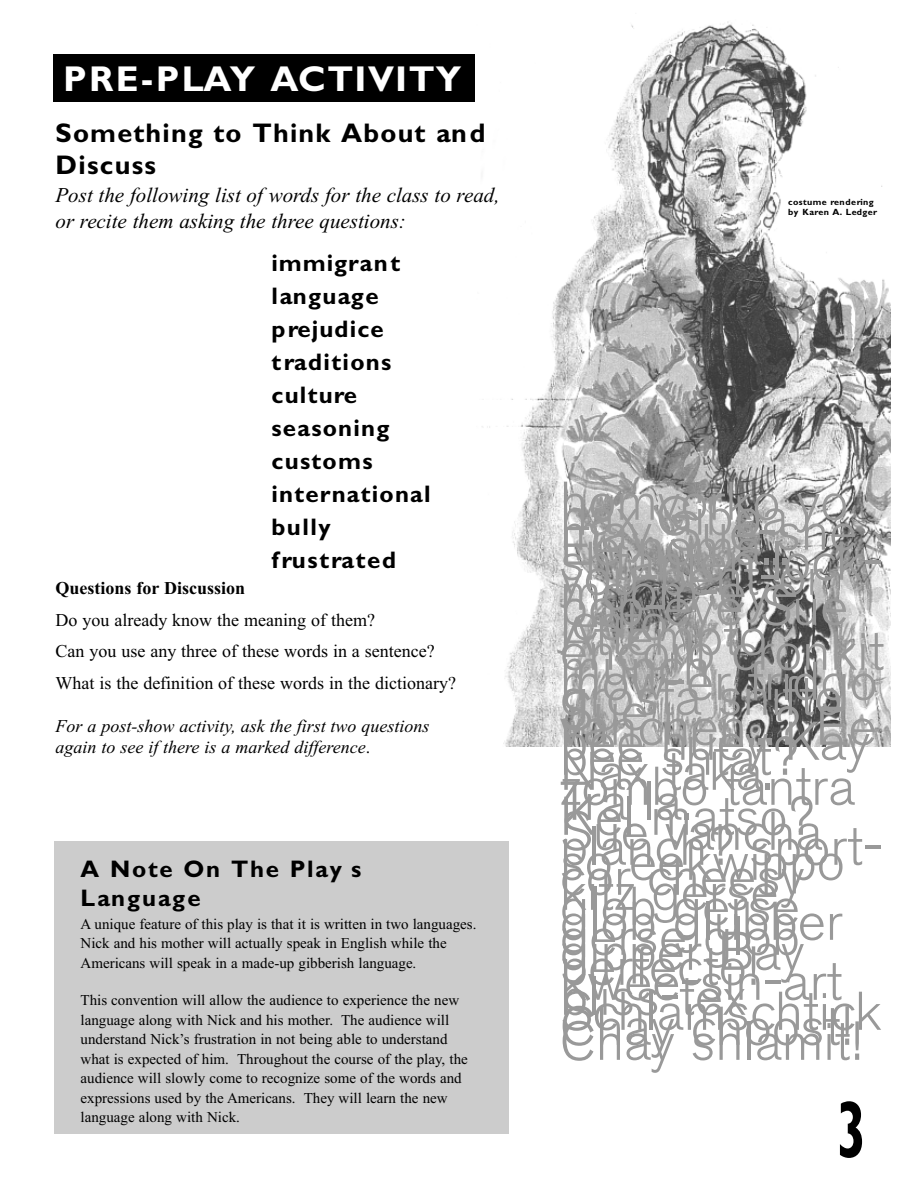
<style>
.page{position:relative;width:918px;height:1188px;background:#fff}
.page>*{position:absolute;margin:0;border:0;box-sizing:border-box;transform-origin:0 0}
.t1{font:700 81px "Gill Sans";color:#000;scale:.67 1}
.t2{font:300 54px "Akzidenz Grotesk BE";color:#999}
.t3{font:700 36px "Gill Sans";letter-spacing:.04em;color:#fff}
.t4{font:700 27px/32.4px "Gill Sans";letter-spacing:.045em;color:#000}
.t5{font:700 24px/33px "Gill Sans";letter-spacing:.055em;color:#000}
.t6{font:italic 21px/25.2px "Times New Roman";color:#000}
.t7{font:18px/31.3px "Times New Roman";color:#000}
.t8{font:italic 18px/21.6px "Times New Roman";color:#000}
.t9{font:700 18px "Times New Roman";color:#000}
.t10{font:15px/19.5px "Times New Roman";color:#000}
.t11{font:700 9px/10.8px "Gill Sans";letter-spacing:.045em;color:#000}
.s1{font-style:normal}
</style>
<div class="page">
<div style="left:54px;top:54px;width:432px;height:48px;background:#000"></div>
<div style="left:54px;top:841px;width:455px;height:293px;background:#ccc"></div>
<img style="left:476px;top:21px;width:415px;height:725px">
<h3 class="t3" style="left:63px;top:65px;width:400px">PRE-PLAY ACTIVITY</h3>
<h3 class="t4" style="left:56px;top:119px;width:431px">Something to Think About and<br>Discuss</h3>
<h3 class="t6" style="left:56px;top:183px;width:446px">Post the following list of words for the class to read, or recite them asking the three questions:</h3>
<h3 class="t5" style="left:272px;top:249px;width:161px">immigrant language prejudice traditions culture seasoning customs international bully frustrated</h3>
<p class="t9" style="left:56px;top:578px;width:191px">Questions for Discussion</p>
<p class="t7" style="left:56px;top:604px;width:402px">Do you already know the meaning of them?<br>Can you use any three of these words in a sentence?<br>What is the definition of these words in the dictionary?</p>
<p class="t8" style="left:56px;top:715px;width:376px">For a post-show activity, ask the first two questions again to see if there is a marked difference<span class="s1">.</span></p>
<h3 class="t5" style="left:81px;top:857px;width:282px;line-height:28.8px">A Note On The Play s<br>Language</h3>
<p class="t10" style="left:81px;top:914px;width:397px">A unique feature of this play is that it is written in two languages.<br>Nick and his mother will actually speak in English while the<br>Americans will speak in a made-up gibberish language.</p>
<p class="t10" style="left:81px;top:990px;width:389px">This convention will allow the audience to experience the new language along with Nick and his mother. The audience will understand Nick’s frustration in not being able to understand what is expected of him. Throughout the course of the play, the audience will slowly come to recognize some of the words and expressions used by the Americans. They will learn the new language along with Nick.</p>
<p class="t11" style="left:788px;top:197px;width:90px">costume rendering by Karen A. Ledger</p>
<h2 class="t2" style="left:560px;top:478px;width:290px">homvorko yo</h2>
<h2 class="t2" style="left:560px;top:493px;width:230px">nax Gibba</h2>
<h2 class="t2" style="left:560px;top:508px;width:299px">may Sue-she</h2>
<h2 class="t2" style="left:560px;top:523px;width:230px">Ee noma...</h2>
<h2 class="t2" style="left:560px;top:538px;width:324px">shtanten lock-</h2>
<h2 class="t2" style="left:560px;top:553px;width:265px">you-bent-or</h2>
<h2 class="t2" style="left:560px;top:568px;width:240px">moom-eye</h2>
<h2 class="t2" style="left:560px;top:583px;width:290px">pop-eye Sue</h2>
<h2 class="t2" style="left:560px;top:598px;width:109px">jesto</h2>
<h2 class="t2" style="left:560px;top:613px;width:209px">Attempto</h2>
<h2 class="t2" style="left:560px;top:628px;width:326px">encoro cronkit</h2>
<h2 class="t2" style="left:560px;top:643px;width:152px">munch</h2>
<h2 class="t2" style="left:560px;top:658px;width:319px">mow-er fridgo</h2>
<h2 class="t2" style="left:560px;top:673px;width:284px">grosta snifto</h2>
<h2 class="t2" style="left:560px;top:688px;width:90px">Sue</h2>
<h2 class="t2" style="left:560px;top:703px;width:318px">vanchen...? Ee</h2>
<h2 class="t2" style="left:560px;top:718px;width:312px">bee huey Kay</h2>
<h2 class="t2" style="left:560px;top:733px;width:239px">bee shtat?</h2>
<h2 class="t2" style="left:560px;top:748px;width:213px">Nax taka.</h2>
<h2 class="t2" style="left:560px;top:763px;width:297px">zombo tantra</h2>
<h2 class="t2" style="left:560px;top:778px;width:132px">Tra la.</h2>
<h2 class="t2" style="left:560px;top:793px;width:255px">Kel matso?</h2>
<h2 class="t2" style="left:560px;top:808px;width:264px">Sue vancha</h2>
<h2 class="t2" style="left:560px;top:823px;width:324px">planch? sport-</h2>
<h2 class="t2" style="left:560px;top:838px;width:286px">so eekwippo</h2>
<h2 class="t2" style="left:560px;top:853px;width:246px">cor cheesy</h2>
<h2 class="t2" style="left:560px;top:868px;width:220px">kitz gerse</h2>
<h2 class="t2" style="left:560px;top:883px;width:241px">glob gerse</h2>
<h2 class="t2" style="left:560px;top:898px;width:284px">glob glubber</h2>
<h2 class="t2" style="left:560px;top:913px;width:241px">gerse glob</h2>
<h2 class="t2" style="left:560px;top:928px;width:246px">gipper Bay</h2>
<h2 class="t2" style="left:560px;top:943px;width:200px">perfecto!</h2>
<h2 class="t2" style="left:560px;top:958px;width:284px">kwee-sin-art</h2>
<h2 class="t2" style="left:560px;top:973px;width:188px">bliss-tex</h2>
<h2 class="t2" style="left:560px;top:988px;width:323px">Schlamschtick</h2>
<h2 class="t2" style="left:560px;top:1003px;width:293px">Chay choost!</h2>
<h2 class="t2" style="left:560px;top:1018px;width:303px">Chay shlamit!</h2>
<h1 class="t1" style="left:837px;top:1099px;width:46px">3</h1>
</div>
